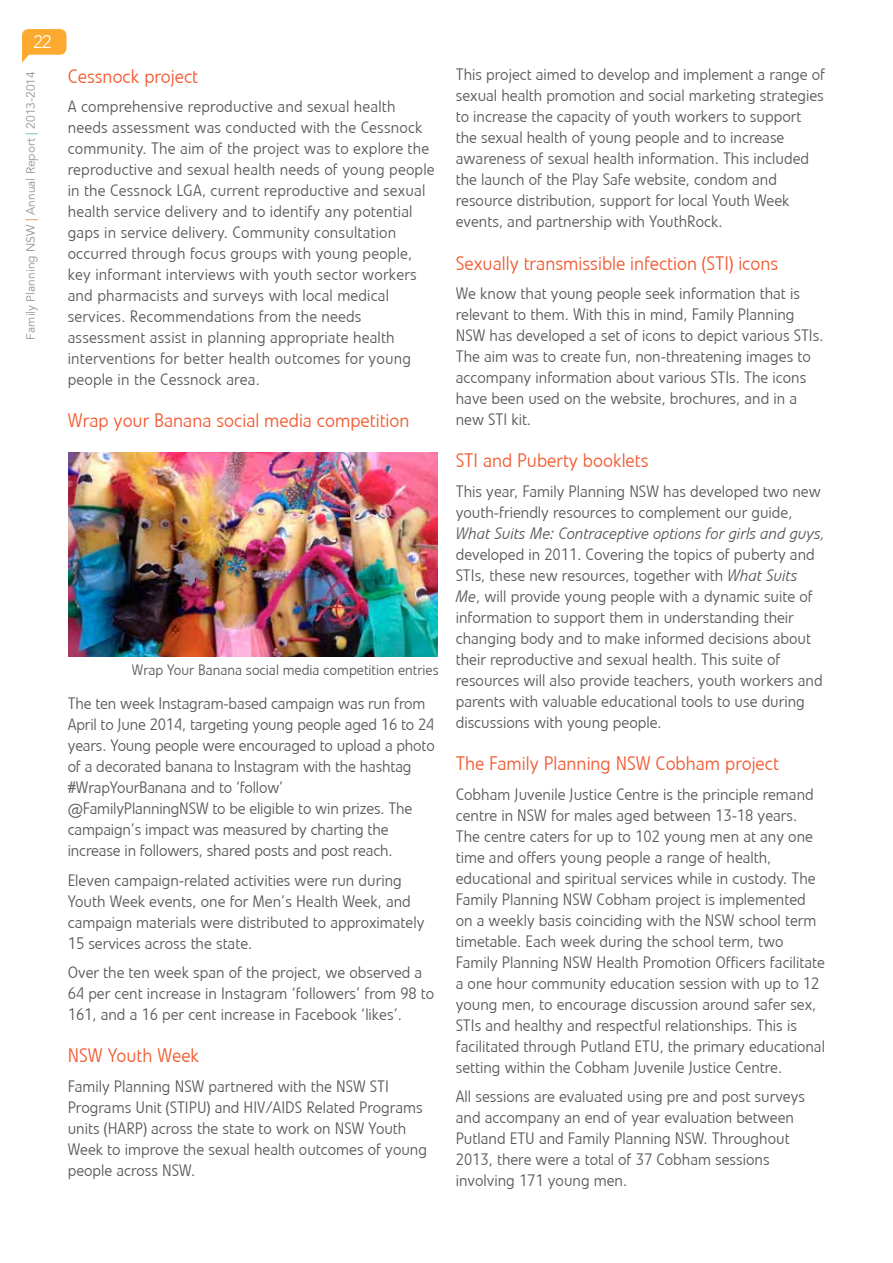
<style>
.page{position:relative;width:893px;height:1263px;background:#fff}
.page>*{position:absolute;margin:0;border:0;box-sizing:border-box;transform-origin:0 0}
.t1{font:300 19.5px "Linotype Veto";color:#f15a31}
.t2{font:300 18px "Avenir LT";color:#fff}
.t3{font:300 16.5px/21px "Linotype Veto";color:#58595b}
.t4{font:italic 300 16.5px "Linotype Veto";color:#58595b}
.t5{font:300 15px "Linotype Veto";color:#58595b}
.t6{font:12px "Avenir LT";color:#939598}
.s1{font-family:"Avenir";font-weight:800;color:#f9a987}
.s2{font-family:"Avenir";font-weight:800;color:#98cbc8}
.s3{font-style:italic}
</style>
<div class="page">
<svg style="left:22px;top:29px;width:45px;height:34px"></svg>
<img style="left:69px;top:453px;width:369px;height:204px">
<p class="t2" style="left:33px;top:31px;width:20px">22</p>
<p class="t6" style="left:24px;top:339px;width:270px;rotate:-90deg">Family Planning NSW <span class="s1">|</span> Annual Report <span class="s2">|</span> 2013-2014</p>
<p class="t1" style="left:68px;top:65px;width:132px">Cessnock project</p>
<p class="t3" style="left:68px;top:96px;width:368px">A comprehensive reproductive and sexual health needs assessment was conducted with the Cessnock community. The aim of the project was to explore the reproductive and sexual health needs of young people in the Cessnock LGA, current reproductive and sexual health service delivery and to identify any potential gaps in service delivery. Community consultation occurred through focus groups with young people, key informant interviews with youth sector workers and pharmacists and surveys with local medical services. Recommendations from the needs assessment assist in planning appropriate health interventions for better health outcomes for young people in the Cessnock area.</p>
<p class="t1" style="left:68px;top:409px;width:343px">Wrap your Banana social media competition</p>
<p class="t5" style="left:132px;top:661px;width:308px">Wrap Your Banana social media competition entries</p>
<p class="t3" style="left:68px;top:693px;width:368px">The ten week Instagram-based campaign was run from April to June 2014, targeting young people aged 16 to 24 years. Young people were encouraged to upload a photo of a decorated banana to Instagram with the hashtag #WrapYourBanana and to ‘follow’<br>@FamilyPlanningNSW to be eligible to win prizes. The campaign’s impact was measured by charting the increase in followers, shared posts and post reach.</p>
<p class="t3" style="left:68px;top:869px;width:358px">Eleven campaign-related activities were run during Youth Week events, one for Men’s Health Week, and campaign materials were distributed to approximately 15 services across the state.</p>
<p class="t3" style="left:68px;top:962px;width:368px">Over the ten week span of the project, we observed a<br>64 per cent increase in Instagram ‘followers’ from 98 to<br>161, and a 16 per cent increase in Facebook ‘likes’.</p>
<p class="t1" style="left:68px;top:1044px;width:133px">NSW Youth Week</p>
<p class="t3" style="left:68px;top:1076px;width:361px">Family Planning NSW partnered with the NSW STI Programs Unit (STIPU) and HIV/AIDS Related Programs units (HARP) across the state to work on NSW Youth Week to improve the sexual health outcomes of young people across NSW.</p>
<p class="t3" style="left:456px;top:64px;width:371px">This project aimed to develop and implement a range of sexual health promotion and social marketing strategies to increase the capacity of youth workers to support the sexual health of young people and to increase awareness of sexual health information. This included the launch of the Play Safe website, condom and resource distribution, support for local Youth Week events, and partnership with YouthRock.</p>
<p class="t1" style="left:456px;top:252px;width:324px">Sexually transmissible infection (STI) icons</p>
<p class="t3" style="left:456px;top:283px;width:369px">We know that young people seek information that is relevant to them. With this in mind, Family Planning NSW has developed a set of icons to depict various STIs.<br>The aim was to create fun, non-threatening images to accompany information about various STIs. The icons have been used on the website, brochures, and in a new STI kit.</p>
<p class="t1" style="left:456px;top:449px;width:194px">STI and Puberty booklets</p>
<p class="t3" style="left:456px;top:481px;width:367px">This year, Family Planning NSW has developed two new youth-friendly resources to complement our guide,</p>
<p class="t4" style="left:456px;top:524px;width:371px">What Suits Me: Contraceptive options for girls and guys,</p>
<p class="t3" style="left:456px;top:544px;width:368px">developed in 2011. Covering the topics of puberty and STIs, these new resources, together with <span class="s3">What Suits Me</span>, will provide young people with a dynamic suite of information to support them in understanding their changing body and to make informed decisions about their reproductive and sexual health. This suite of resources will also provide teachers, youth workers and parents with valuable educational tools to use during discussions with young people.</p>
<p class="t1" style="left:456px;top:752px;width:325px">The Family Planning NSW Cobham project</p>
<p class="t3" style="left:456px;top:784px;width:371px">Cobham Juvenile Justice Centre is the principle remand centre in NSW for males aged between 13-18 years.<br>The centre caters for up to 102 young men at any one time and offers young people a range of health, educational and spiritual services while in custody. The Family Planning NSW Cobham project is implemented on a weekly basis coinciding with the NSW school term timetable. Each week during the school term, two Family Planning NSW Health Promotion Officers facilitate a one hour community education session with up to 12 young men, to encourage discussion around safer sex, STIs and healthy and respectful relationships. This is facilitated through Putland ETU, the primary educational setting within the Cobham Juvenile Justice Centre.</p>
<p class="t3" style="left:456px;top:1086px;width:351px">All sessions are evaluated using pre and post surveys and accompany an end of year evaluation between Putland ETU and Family Planning NSW. Throughout 2013, there were a total of 37 Cobham sessions involving 171 young men.</p>
</div>
